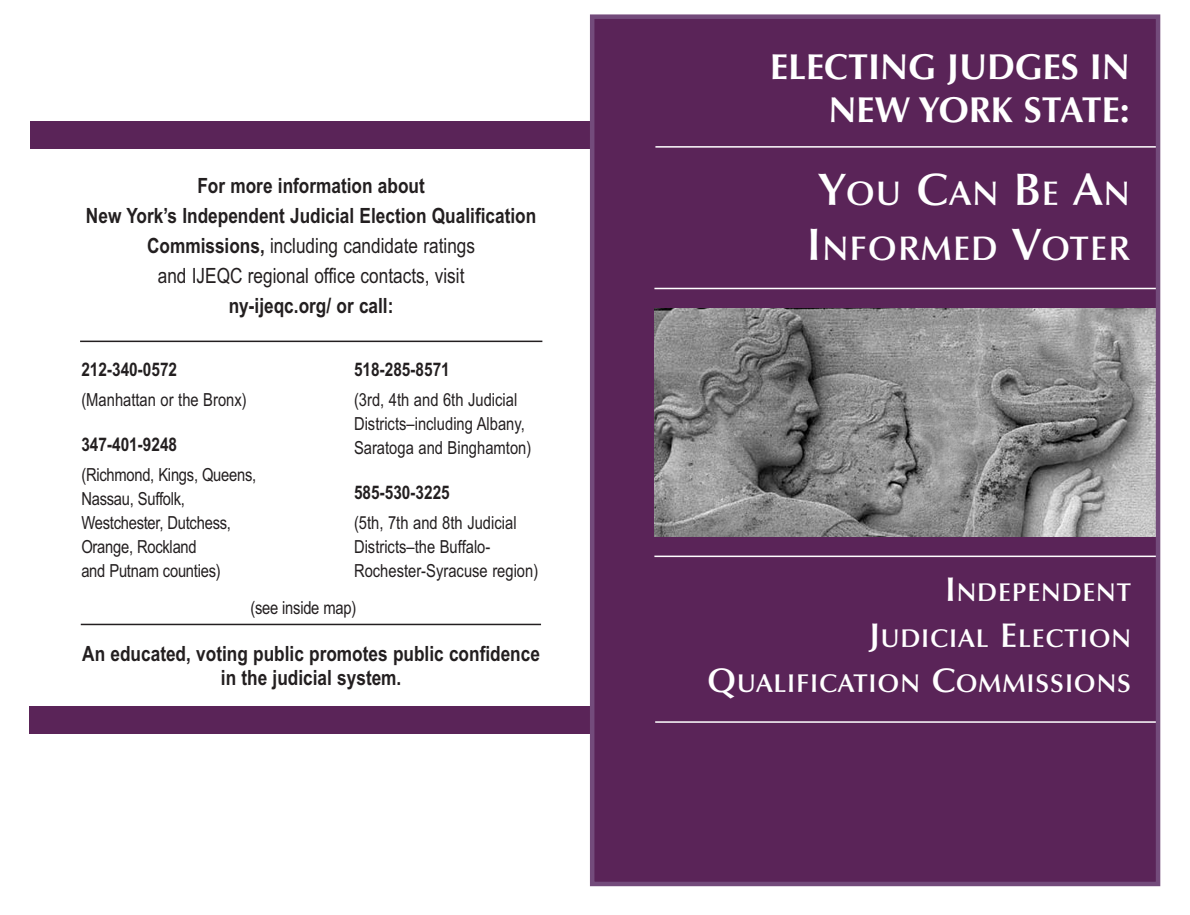
<style>
.page{position:relative;width:1190px;height:915px;background:#fff}
.page>*{position:absolute;margin:0;border:0;box-sizing:border-box;transform-origin:0 0}
.t1{font:700 36px/43.5px "Optima";color:#fff;text-align:right}
.t2{font:600 34.2px/54.8px "Optima";letter-spacing:.035em;color:#fff;text-align:center}
.t3{font:600 25.8px/45.8px "Optima";letter-spacing:.035em;color:#fff;text-align:right}
.t4{font:700 21px/30px "Arial Narrow";color:#231f20;text-align:center}
.t5{font:700 18.75px "Arial Narrow";color:#231f20}
.t6{font:18px/24px "Arial Narrow";color:#231f20}
.s1{font-weight:400}
.s2{font-size:45.6px}
.s3{font-size:34.35px}
</style>
<div class="page">
<div style="left:30px;top:121px;width:586px;height:28px;background:#5a2458"></div>
<div style="left:29px;top:706px;width:582px;height:27px;background:#5a2458"></div>
<div style="left:590px;top:18px;width:567px;height:864px;background:#5a2458"></div>
<img style="left:654px;top:309px;width:501px;height:227px">
<hr style="left:654px;top:288px;width:502px;height:1px;background:#fff">
<hr style="left:655px;top:146px;width:502px;height:2px;background:#fff">
<hr style="left:655px;top:721px;width:501px;height:1px;background:#fff">
<hr style="left:654px;top:555px;width:502px;height:2px;background:#fff">
<div style="left:590px;top:14px;width:570px;height:872px;border:4px solid #734b7b"></div>
<hr style="left:80px;top:340px;width:462px;height:2px;background:#231f20">
<hr style="left:81px;top:623px;width:460px;height:2px;background:#231f20">
<p class="t4" style="left:86px;top:171px;width:452px">For more information about<br>New York’s Independent Judicial Election Qualification Commissions, <span class="s1">including candidate ratings<br>and IJEQC regional office contacts, visit</span></p>
<p class="t4" style="left:229px;top:291px;width:166px">ny-ijeqc.org/ or call:</p>
<p class="t5" style="left:81px;top:358px;width:97px">212-340-0572</p>
<p class="t6" style="left:81px;top:387px;width:167px">(Manhattan or the Bronx)</p>
<p class="t5" style="left:81px;top:433px;width:97px">347-401-9248</p>
<p class="t6" style="left:81px;top:462px;width:176px">(Richmond, Kings, Queens,<br>Nassau, Suffolk,<br>Westchester, Dutchess,<br>Orange, Rockland<br>and Putnam counties)</p>
<p class="t5" style="left:354px;top:358px;width:97px">518-285-8571</p>
<p class="t6" style="left:354px;top:387px;width:179px">(3rd, 4th and 6th Judicial<br>Districts–including Albany,<br>Saratoga and Binghamton)</p>
<p class="t5" style="left:354px;top:481px;width:97px">585-530-3225</p>
<p class="t6" style="left:354px;top:510px;width:186px">(5th, 7th and 8th Judicial<br>Districts–the Buffalo-<br>Rochester-Syracuse region)</p>
<p class="t6" style="left:250px;top:596px;width:107px">(see inside map)</p>
<p class="t4" style="left:82px;top:641px;width:459px;line-height:24px">An educated, voting public promotes public confidence in the judicial system.</p>
<h1 class="t1" style="left:770px;top:48px;width:361px">ELECTING JUDGES IN<br>NEW YORK STATE:</h1>
<h2 class="t2" style="left:806px;top:169px;width:324px"><span class="s2">Y</span>OU <span class="s2">C</span>AN <span class="s2">B</span>E <span class="s2">A</span>N<br><span class="s2">I</span>NFORMED <span class="s2">V</span>OTER</h2>
<h3 class="t3" style="left:707px;top:571px;width:425px"><span class="s3">I</span>NDEPENDENT<br><span class="s3">J</span>UDICIAL <span class="s3">E</span>LECTION<br><span class="s3">Q</span>UALIFICATION <span class="s3">C</span>OMMISSIONS</h3>
</div>
